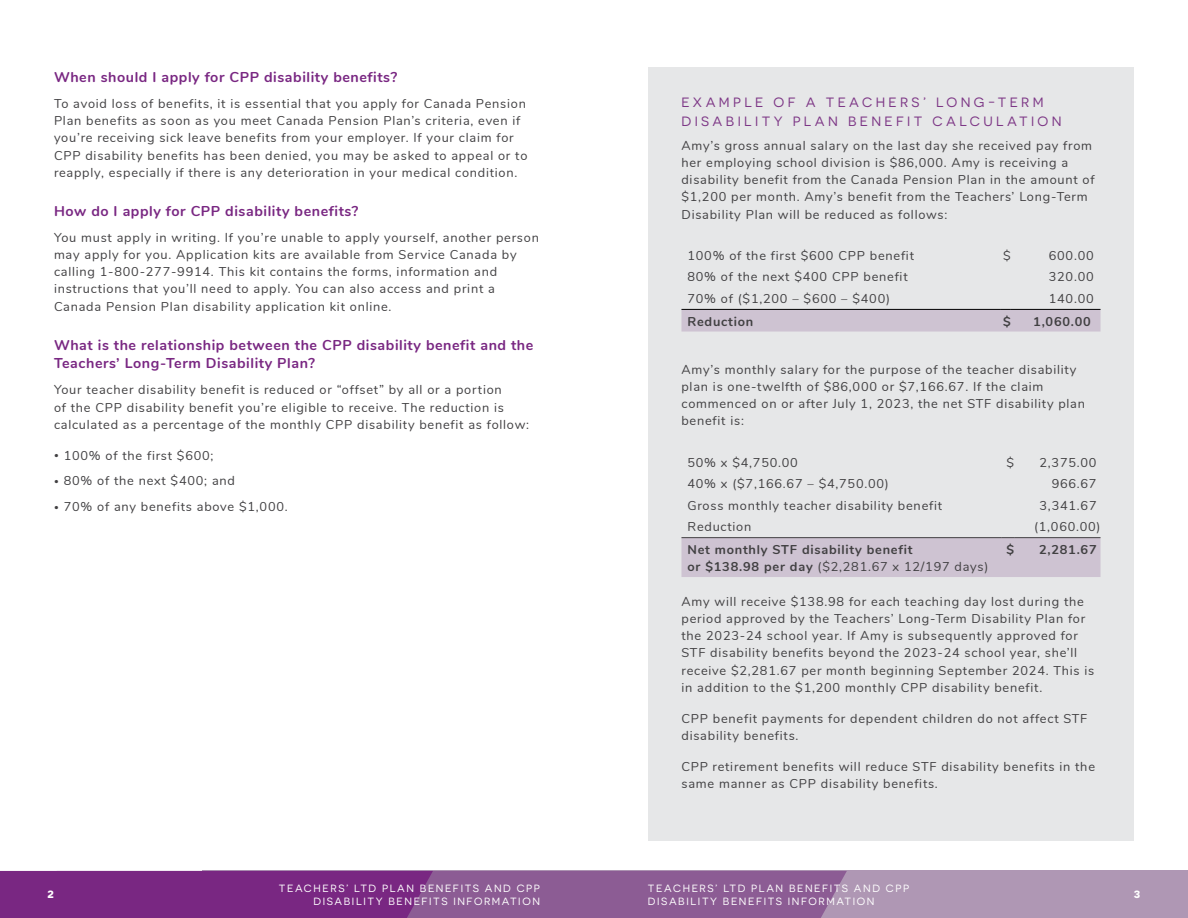
<style>
.page{position:relative;width:1188px;height:918px;background:#fff}
.page>*{position:absolute;margin:0;border:0;box-sizing:border-box;transform-origin:0 0}
.t1{font:700 14.25px/18.8px "Nunito";letter-spacing:.04em;color:#792782}
.t2{font:13.5px/18.3px "Novecentosanswide";letter-spacing:.25em;color:#7d3786}
.t3{font:12.75px/17.2px "Nunito";letter-spacing:.06em;color:#414042}
.t4{font:700 12.75px/17.2px "Nunito";letter-spacing:.06em;color:#414042}
.t5{font:10.5px/12.6px "Novecentosanswide";letter-spacing:.15em;color:#fff;text-align:right}
.t6{font:700 10.5px "Novecentosanswide";color:#fff}
.s1{font-size:9px}
.s2{font-weight:400}
</style>
<div class="page">
<div style="left:202px;top:871px;width:986px;height:47px;background:#af97b4"></div>
<svg style="left:0;top:871px;width:847px;height:47px;background:#83428b"></svg>
<div style="left:648px;top:68px;width:486px;height:773px;background:#e6e7e8"></div>
<svg style="left:681px;top:309px;width:420px;height:23px;background:#c8bdcb"></svg>
<hr style="left:1011px;top:309px;width:90px;height:1px;background:#000">
<div style="left:681px;top:537px;width:420px;height:40px;background:#cec3d2"></div>
<hr style="left:1014px;top:537px;width:87px;height:1px;background:#414042">
<p class="t1" style="left:54px;top:67px;width:345px">When should I apply for CPP disability benefits?</p>
<p class="t3" style="left:54px;top:94px;width:475px">To avoid loss of benefits, it is essential that you apply for Canada Pension Plan benefits as soon as you meet Canada Pension Plan’s criteria, even if you’re receiving sick leave benefits from your employer. If your claim for CPP disability benefits has been denied, you may be asked to appeal or to reapply, especially if there is any deterioration in your medical condition.</p>
<p class="t1" style="left:54px;top:201px;width:306px">How do I apply for CPP disability benefits?</p>
<p class="t3" style="left:54px;top:228px;width:486px">You must apply in writing. If you’re unable to apply yourself, another person may apply for you. Application kits are available from Service Canada by calling 1-800-277-9914. This kit contains the forms, information and instructions that you’ll need to apply. You can also access and print a Canada Pension Plan disability application kit online.</p>
<p class="t1" style="left:54px;top:335px;width:481px">What is the relationship between the CPP disability benefit and the<br>Teachers’ Long-Term Disability Plan?</p>
<p class="t3" style="left:54px;top:381px;width:477px">Your teacher disability benefit is reduced or “offset” by all or a portion<br>of the CPP disability benefit you’re eligible to receive. The reduction is calculated as a percentage of the monthly CPP disability benefit as follow:</p>
<p class="t3" style="left:54px;top:446px;width:161px"><span class="s1">•</span> 100% of the first $600;</p>
<p class="t3" style="left:54px;top:472px;width:182px"><span class="s1">•</span> 80% of the next $400; and</p>
<p class="t3" style="left:54px;top:498px;width:235px"><span class="s1">•</span> 70% of any benefits above $1,000.</p>
<p class="t2" style="left:681px;top:93px;width:382px">EXAMPLE OF A TEACHERS’ LONG-TERM<br>DISABILITY PLAN BENEFIT CALCULATION</p>
<p class="t3" style="left:681px;top:136px;width:415px">Amy’s gross annual salary on the last day she received pay from her employing school division is $86,000. Amy is receiving a disability benefit from the Canada Pension Plan in the amount of $1,200 per month. Amy’s benefit from the Teachers’ Long-Term Disability Plan will be reduced as follows:</p>
<p class="t3" style="left:687px;top:246px;width:228px">100% of the first $600 CPP benefit</p>
<p class="t3" style="left:1003px;top:246px;width:9px">$</p>
<p class="t3" style="left:1049px;top:246px;width:46px">600.00</p>
<p class="t3" style="left:687px;top:268px;width:222px">80% of the next $400 CPP benefit</p>
<p class="t3" style="left:1049px;top:268px;width:46px">320.00</p>
<p class="t3" style="left:687px;top:289px;width:204px">70% of ($1,200 – $600 – $400)</p>
<p class="t3" style="left:1049px;top:289px;width:46px">140.00</p>
<p class="t4" style="left:687px;top:312px;width:67px">Reduction</p>
<p class="t4" style="left:1003px;top:312px;width:9px">$</p>
<p class="t4" style="left:1033px;top:312px;width:59px">1,060.00</p>
<p class="t3" style="left:681px;top:360px;width:405px">Amy’s monthly salary for the purpose of the teacher disability plan is one-twelfth of $86,000 or $7,166.67. If the claim commenced on or after July 1, 2023, the net STF disability plan benefit is:</p>
<p class="t3" style="left:687px;top:453px;width:112px">50% x $4,750.00</p>
<p class="t3" style="left:1006px;top:453px;width:9px">$</p>
<p class="t3" style="left:1040px;top:453px;width:59px">2,375.00</p>
<p class="t3" style="left:687px;top:474px;width:203px">40% x ($7,166.67 – $4,750.00)</p>
<p class="t3" style="left:1052px;top:474px;width:46px">966.67</p>
<p class="t3" style="left:688px;top:496px;width:256px">Gross monthly teacher disability benefit</p>
<p class="t3" style="left:1040px;top:496px;width:59px">3,341.67</p>
<p class="t3" style="left:688px;top:517px;width:65px">Reduction</p>
<p class="t3" style="left:1034px;top:517px;width:68px">(1,060.00)</p>
<p class="t4" style="left:688px;top:540px;width:302px">Net monthly STF disability benefit<br>or $138.98 per day <span class="s2">($2,281.67 x 12/197 days)</span></p>
<p class="t4" style="left:1007px;top:540px;width:9px">$</p>
<p class="t4" style="left:1039px;top:540px;width:59px">2,281.67</p>
<p class="t3" style="left:682px;top:592px;width:414px">Amy will receive $138.98 for each teaching day lost during the period approved by the Teachers’ Long-Term Disability Plan for the 2023-24 school year. If Amy is subsequently approved for STF disability benefits beyond the 2023-24 school year, she’ll receive $2,281.67 per month beginning September 2024. This is in addition to the $1,200 monthly CPP disability benefit.</p>
<p class="t3" style="left:682px;top:709px;width:407px">CPP benefit payments for dependent children do not affect STF disability benefits.</p>
<p class="t3" style="left:682px;top:757px;width:415px">CPP retirement benefits will reduce STF disability benefits in the same manner as CPP disability benefits.</p>
<p class="t6" style="left:48px;top:888px;width:8px">2</p>
<p class="t5" style="left:279px;top:882px;width:263px">TEACHERS’ LTD PLAN BENEFITS AND CPP<br>DISABILITY BENEFITS INFORMATION</p>
<p class="t6" style="left:1134px;top:888px;width:8px">3</p>
<p class="t5" style="left:648px;top:882px;width:263px;text-align:left">TEACHERS’ LTD PLAN BENEFITS AND CPP<br>DISABILITY BENEFITS INFORMATION</p>
</div>
